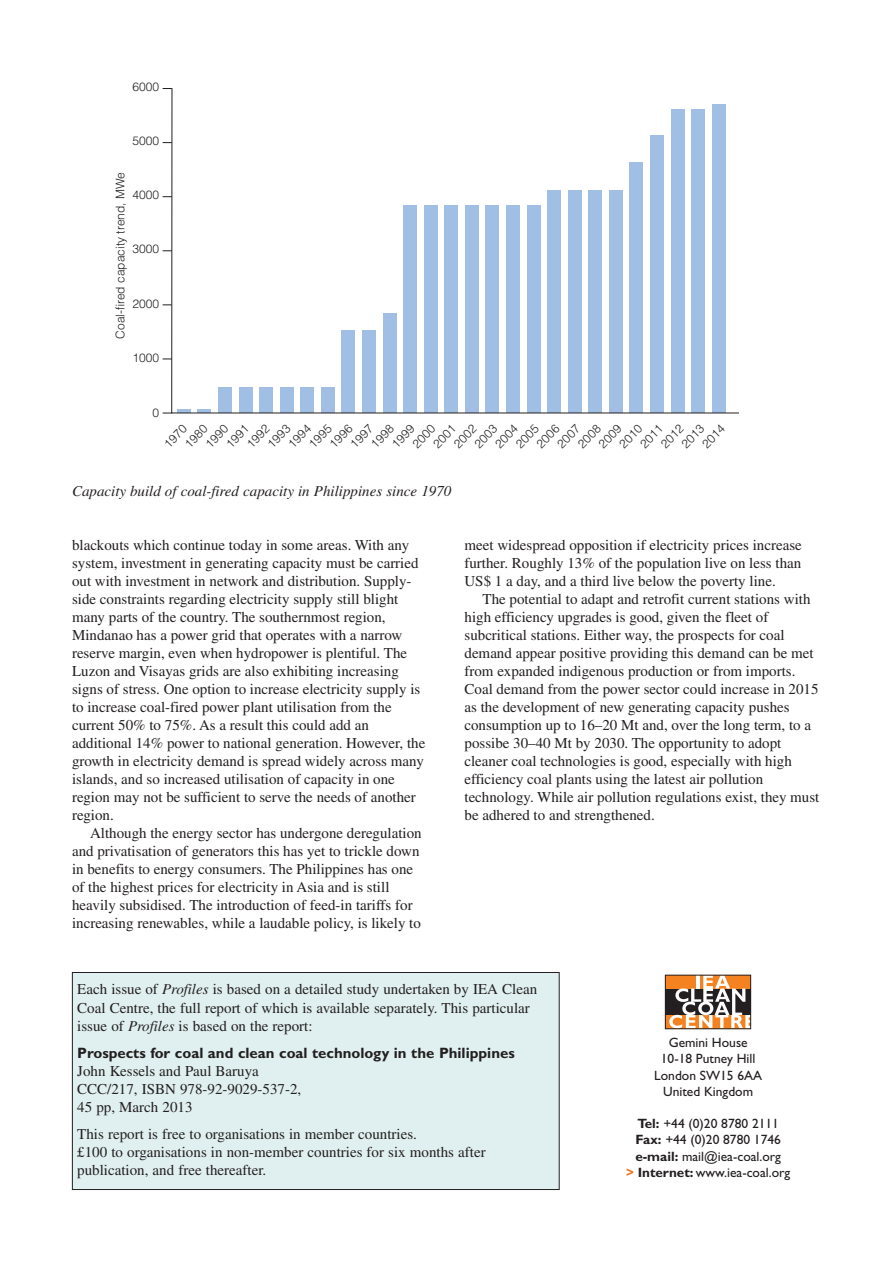
<style>
.page{position:relative;width:893px;height:1263px;background:#fff}
.page>*{position:absolute;margin:0;border:0;box-sizing:border-box;transform-origin:0 0}
.t1{font:15px/18px "Times";color:#231f20}
.t2{font:italic 15px "Times";color:#231f20}
.t3{font:700 15px "Gill Sans";color:#231f20}
.t4{font:13.5px/16.5px "Gill Sans";color:#231f20;text-align:center}
.t5{font:300 12px "Helvetica";color:#231f20}
.s1{font-style:italic}
.s2{font-weight:700}
.s3{font-weight:700;color:#f47325}
</style>
<div class="page">
<svg style="left:171px;top:88px;width:568px;height:326px"></svg>
<div style="left:665px;top:988px;width:86px;height:27px;background:#231f20"></div>
<div style="left:665px;top:975px;width:86px;height:13px;background:#f58220"></div>
<div style="left:665px;top:1015px;width:86px;height:13px;background:#f58220"></div>
<svg style="left:669px;top:977px;width:80px;height:50px"></svg>
<div style="left:665px;top:975px;width:86px;height:54px;border:1px solid #231f20"></div>
<div style="left:72px;top:972px;width:487px;height:217px;background:#e0efef"></div>
<div style="left:72px;top:972px;width:488px;height:218px;border:1px solid #231f20"></div>
<p class="t5" style="left:133px;top:77px;width:28px">6000</p>
<p class="t5" style="left:133px;top:131px;width:28px">5000</p>
<p class="t5" style="left:111px;top:339px;width:168px;rotate:-90deg">Coal-fired capacity trend, MWe</p>
<p class="t5" style="left:133px;top:185px;width:28px">4000</p>
<p class="t5" style="left:133px;top:240px;width:28px">3000</p>
<p class="t5" style="left:133px;top:294px;width:28px">2000</p>
<p class="t5" style="left:133px;top:348px;width:28px">1000</p>
<p class="t5" style="left:153px;top:403px;width:8px">0</p>
<p class="t5" style="left:614px;top:439px;width:28px;rotate:-45deg">2010</p>
<p class="t5" style="left:408px;top:439px;width:28px;rotate:-45deg">2000</p>
<p class="t5" style="left:201px;top:439px;width:28px;rotate:-45deg">1990</p>
<p class="t5" style="left:180px;top:439px;width:28px;rotate:-45deg">1980</p>
<p class="t5" style="left:159px;top:439px;width:28px;rotate:-45deg">1970</p>
<p class="t5" style="left:656px;top:439px;width:28px;rotate:-45deg">2012</p>
<p class="t5" style="left:387px;top:439px;width:28px;rotate:-45deg">1999</p>
<p class="t5" style="left:449px;top:439px;width:28px;rotate:-45deg">2002</p>
<p class="t5" style="left:594px;top:439px;width:28px;rotate:-45deg">2009</p>
<p class="t5" style="left:221px;top:439px;width:28px;rotate:-45deg">1991</p>
<p class="t5" style="left:242px;top:439px;width:28px;rotate:-45deg">1992</p>
<p class="t5" style="left:532px;top:439px;width:28px;rotate:-45deg">2006</p>
<p class="t5" style="left:325px;top:439px;width:28px;rotate:-45deg">1996</p>
<p class="t5" style="left:697px;top:439px;width:28px;rotate:-45deg">2014</p>
<p class="t5" style="left:490px;top:439px;width:28px;rotate:-45deg">2004</p>
<p class="t5" style="left:573px;top:439px;width:28px;rotate:-45deg">2008</p>
<p class="t5" style="left:366px;top:439px;width:28px;rotate:-45deg">1998</p>
<p class="t5" style="left:283px;top:439px;width:28px;rotate:-45deg">1994</p>
<p class="t5" style="left:677px;top:439px;width:28px;rotate:-45deg">2013</p>
<p class="t5" style="left:470px;top:439px;width:28px;rotate:-45deg">2003</p>
<p class="t5" style="left:263px;top:439px;width:28px;rotate:-45deg">1993</p>
<p class="t5" style="left:552px;top:439px;width:28px;rotate:-45deg">2007</p>
<p class="t5" style="left:345px;top:439px;width:28px;rotate:-45deg">1997</p>
<p class="t5" style="left:511px;top:439px;width:28px;rotate:-45deg">2005</p>
<p class="t5" style="left:304px;top:439px;width:28px;rotate:-45deg">1995</p>
<p class="t5" style="left:428px;top:439px;width:28px;rotate:-45deg">2001</p>
<p class="t5" style="left:635px;top:439px;width:28px;rotate:-45deg">2011</p>
<p class="t2" style="left:72px;top:486px;width:381px">Capacity build of coal-fired capacity in Philippines since 1970</p>
<p class="t1" style="left:72px;top:538px;width:355px">blackouts which continue today in some areas. With any system, investment in generating capacity must be carried out with investment in network and distribution. Supply&shy;side constraints regarding electricity supply still blight many parts of the country. The southernmost region, Mindanao has a power grid that operates with a narrow reserve margin, even when hydropower is plentiful. The Luzon and Visayas grids are also exhibiting increasing signs of stress. One option to increase electricity supply is to increase coal-fired power plant utilisation from the current 50% to 75%. As a result this could add an additional 14% power to national generation. However, the growth in electricity demand is spread widely across many islands, and so increased utilisation of capacity in one region may not be sufficient to serve the needs of another region.</p>
<p class="t1" style="left:72px;top:826px;width:351px;text-indent:18px">Although the energy sector has undergone deregulation and privatisation of generators this has yet to trickle down in benefits to energy consumers. The Philippines has one of the highest prices for electricity in Asia and is still heavily subsidised. The introduction of feed-in tariffs for increasing renewables, while a laudable policy, is likely to</p>
<p class="t1" style="left:464px;top:538px;width:339px;text-align:justify">meet widespread opposition if electricity prices increase further. Roughly 13% of the population live on less than US$ 1 a day, and a third live below the poverty line.</p>
<p class="t1" style="left:464px;top:592px;width:356px;text-indent:18px">The potential to adapt and retrofit current stations with high efficiency upgrades is good, given the fleet of subcritical stations. Either way, the prospects for coal demand appear positive providing this demand can be met from expanded indigenous production or from imports.<br>Coal demand from the power sector could increase in 2015 as the development of new generating capacity pushes consumption up to 16–20 Mt and, over the long term, to a possibe 30–40 Mt by 2030. The opportunity to adopt cleaner coal technologies is good, especially with high efficiency coal plants using the latest air pollution technology. While air pollution regulations exist, they must be adhered to and strengthened.</p>
<p class="t1" style="left:77px;top:982px;width:461px">Each issue of <span class="s1">Profiles</span> is based on a detailed study undertaken by IEA Clean<br>Coal Centre, the full report of which is available separately. This particular issue of <span class="s1">Profiles</span> is based on the report:</p>
<p class="t3" style="left:77px;top:1047px;width:439px">Prospects for coal and clean coal technology in the Philippines</p>
<p class="t1" style="left:77px;top:1063px;width:226px">John Kessels and Paul Baruya<br>CCC/217, ISBN 978-92-9029-537-2,<br>45 pp, March 2013</p>
<p class="t1" style="left:77px;top:1126px;width:410px">This report is free to organisations in member countries.<br>£100 to organisations in non-member countries for six months after publication, and free thereafter.</p>
<p class="t4" style="left:654px;top:1035px;width:109px">Gemini House<br>10-18 Putney Hill<br>London SW15 6AA<br>United Kingdom</p>
<p class="t4" style="left:626px;top:1116px;width:166px"><span class="s2">Tel:</span> +44 (0)20 8780 2111<br><span class="s2">Fax:</span> +44 (0)20 8780 1746 <span class="s2">e-mail:</span> mail@iea-coal.org<br><span class="s3">&gt;</span> <span class="s2">Internet:</span> www.iea-coal.org</p>
</div>
